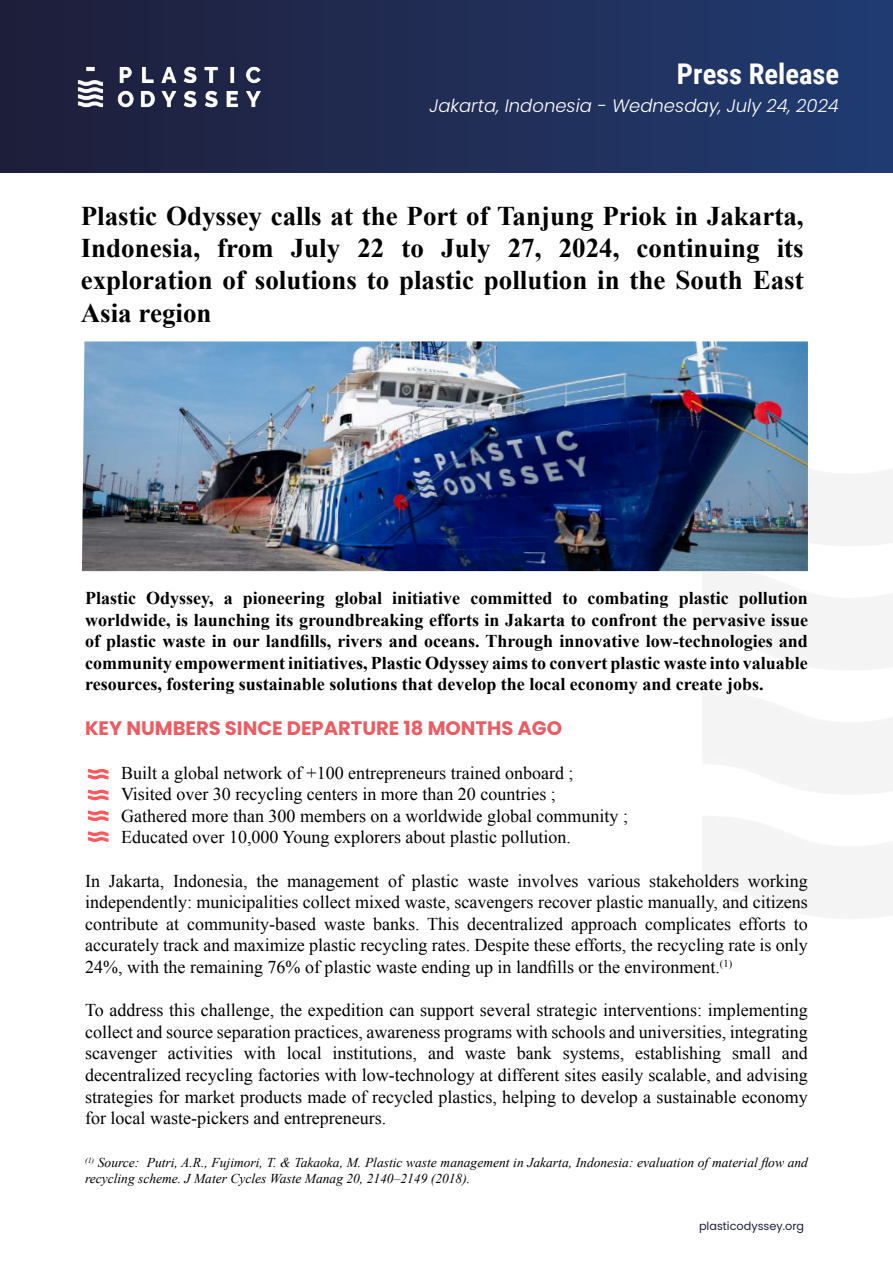
<style>
.page{position:relative;width:893px;height:1263px;background:#fff}
.page>*{position:absolute;margin:0;border:0;box-sizing:border-box;transform-origin:0 0}
.t1{font:700 28.5px "Roboto Condensed";color:#fff}
.t2{font:700 27px/32.4px "Times New Roman";color:#000;text-align:justify}
.t3{font:700 19.5px "Poppins";color:#eb5c63}
.t4{font:18px/21.6px "Times New Roman";color:#000;text-align:justify}
.t5{font:700 18px/21.6px "Times New Roman";color:#000;text-align:justify}
.t6{font:italic 300 18px "Poppins";color:#fff}
.t7{font:italic 13.5px/16.2px "Times New Roman";color:#000}
.t8{font:11.25px "Poppins";color:#1e1d3d}
</style>
<div class="page">
<div style="left:0;top:0;width:893px;height:172px;background:linear-gradient(to right,#1e1e39,#213b72)"></div>
<img style="left:54px;top:53px;width:230px;height:68px">
<img style="left:82px;top:341px;width:726px;height:230px">
<svg style="left:88px;top:769px;width:20px;height:10px"></svg>
<svg style="left:88px;top:790px;width:20px;height:10px"></svg>
<svg style="left:88px;top:810px;width:20px;height:11px"></svg>
<svg style="left:88px;top:831px;width:20px;height:11px"></svg>
<h1 class="t1" style="left:677px;top:54px;width:164px">Press Release</h1>
<p class="t6" style="left:429px;top:96px;width:411px">Jakarta, Indonesia - Wednesday, July 24, 2024</p>
<h2 class="t2" style="left:81px;top:199px;width:724px">Plastic Odyssey calls at the Port of Tanjung Priok in Jakarta, Indonesia, from July 22 to July 27, 2024, continuing its exploration of solutions to plastic pollution in the South East Asia region</h2>
<p class="t5" style="left:85px;top:587px;width:724px">Plastic Odyssey, a pioneering global initiative committed to combating plastic pollution worldwide, is launching its groundbreaking efforts in Jakarta to confront the pervasive issue of plastic waste in our landfills, rivers and oceans. Through innovative low-technologies and community empowerment initiatives, Plastic Odyssey aims to convert plastic waste into valuable resources, fostering sustainable solutions that develop the local economy and create jobs.</p>
<p class="t3" style="left:85px;top:717px;width:478px">KEY NUMBERS SINCE DEPARTURE 18 MONTHS AGO</p>
<p class="t4" style="left:121px;top:761px;width:508px;text-align:left">Built a global network of +100 entrepreneurs trained onboard ; Visited over 30 recycling centers in more than 20 countries ;<br>Gathered more than 300 members on a worldwide global community ; Educated over 10,000 Young explorers about plastic pollution.</p>
<p class="t4" style="left:85px;top:869px;width:724px">In Jakarta, Indonesia, the management of plastic waste involves various stakeholders working independently: municipalities collect mixed waste, scavengers recover plastic manually, and citizens contribute at community-based waste banks. This decentralized approach complicates efforts to accurately track and maximize plastic recycling rates. Despite these efforts, the recycling rate is only 24%, with the remaining 76% of plastic waste ending up in landfills or the environment.<sup>(1)</sup></p>
<p class="t4" style="left:85px;top:999px;width:724px">To address this challenge, the expedition can support several strategic interventions: implementing collect and source separation practices, awareness programs with schools and universities, integrating scavenger activities with local institutions, and waste bank systems, establishing small and decentralized recycling factories with low-technology at different sites easily scalable, and advising strategies for market products made of recycled plastics, helping to develop a sustainable economy for local waste-pickers and entrepreneurs.</p>
<p class="t7" style="left:85px;top:1154px;width:724px"><sup>(1)</sup> Source: Putri, A.R., Fujimori, T. &amp; Takaoka, M. Plastic waste management in Jakarta, Indonesia: evaluation of material flow and recycling scheme. J Mater Cycles Waste Manag 20, 2140–2149 (2018).</p>
<p class="t8" style="left:699px;top:1220px;width:107px">plasticodyssey.org</p>
</div>
